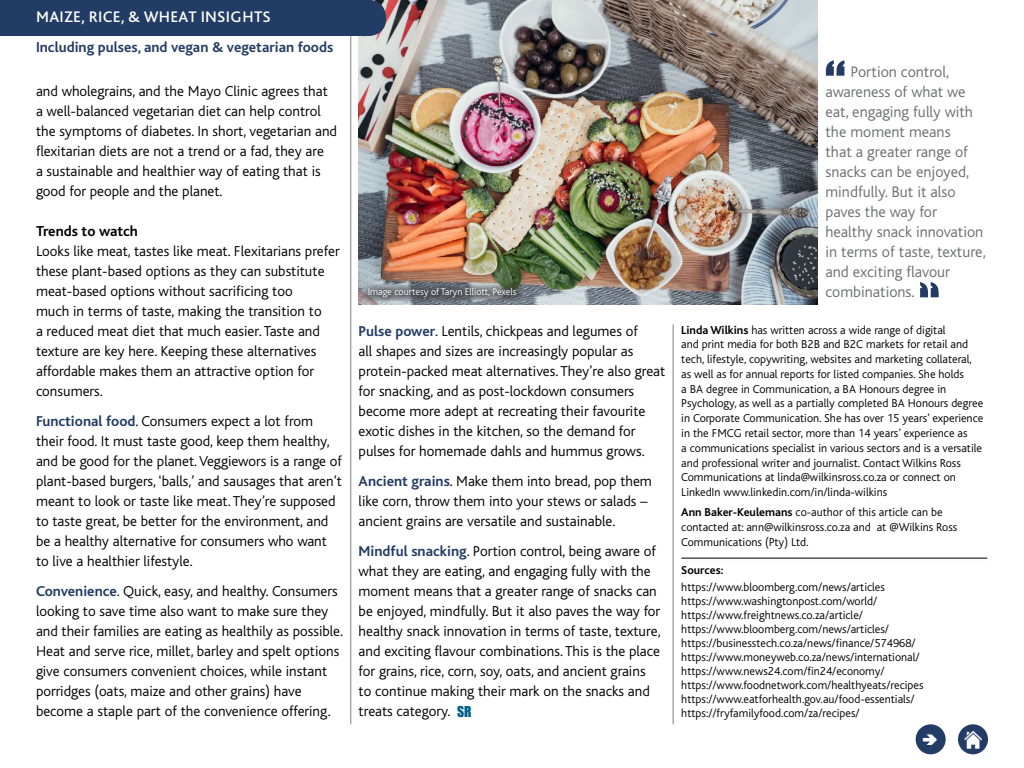
<style>
.page{position:relative;width:1024px;height:768px;background:#fff}
.page>*{position:absolute;margin:0;border:0;box-sizing:border-box;transform-origin:0 0}
.t1{font:60px "Impact";color:#233c65}
.t2{font:300 16px/20px "Bliss";color:#6d6e71}
.t3{font:500 16px "Bliss Pro";color:#fff}
.t4{font:300 15px/20px "Bliss";color:#000}
.t5{font:700 15px "Bliss";color:#233c65}
.t6{font:700 15px "Bliss";color:#000}
.t7{font:300 12px/14.8px "Bliss";color:#000}
.t8{font:700 12px "Bliss";color:#000}
.t9{font:300 10px "Bliss";color:#fff}
.s1{font-weight:700;color:#233c65}
.s2{font-weight:700}
</style>
<div class="page">
<div style="left:679px;top:554px;width:314px;height:12px;background:#000;opacity:.4"></div>
<hr style="left:681px;top:558px;width:306px;height:1px;background:#000">
<hr style="left:351px;top:0;width:1px;height:724px;background:#808285">
<hr style="left:673px;top:324px;width:1px;height:400px;background:#808285">
<div style="left:916px;top:724px;width:30px;height:30px;background:#233c65;border-radius:50%"></div>
<div style="left:958px;top:724px;width:30px;height:30px;background:#233c65;border-radius:50%"></div>
<img style="left:964px;top:730px;width:18px;height:18px">
<img style="left:359px;top:0;width:459px;height:304px">
<div style="left:0;top:0;width:386px;height:36px;background:#233c65"></div>
<svg style="left:365px;top:284px;width:158px;height:20px;background:#6d7479"></svg>
<p class="t3" style="left:36px;top:6px;width:62px">MAIZE, RICE</p>
<p class="t3" style="left:121px;top:6px;width:35px">, &amp; WHEAT</p>
<p class="t3" style="left:201px;top:6px;width:10px">INSIGHTS</p>
<p class="t5" style="left:36px;top:39px;width:299px">Including pulses, and vegan &amp; vegetarian foods</p>
<p class="t4" style="left:36px;top:81px;width:303px">and wholegrains, and the Mayo Clinic agrees that a well-balanced vegetarian diet can help control the symptoms of diabetes. In short, vegetarian and flexitarian diets are not a trend or a fad, they are<br>a sustainable and healthier way of eating that is good for people and the planet.</p>
<p class="t6" style="left:36px;top:223px;width:104px">Trends to watch</p>
<p class="t4" style="left:36px;top:241px;width:305px">Looks like meat, tastes like meat. Flexitarians prefer these plant-based options as they can substitute meat-based options without sacrificing too<br>much in terms of taste, making the transition to<br>a reduced meat diet that much easier. Taste and texture are key here. Keeping these alternatives affordable makes them an attractive option for consumers.</p>
<p class="t4" style="left:36px;top:411px;width:308px"><span class="s1">Functional food</span>. Consumers expect a lot from their food. It must taste good, keep them healthy, and be good for the planet. Veggiewors is a range of plant-based burgers, ‘balls,’ and sausages that aren’t meant to look or taste like meat. They’re supposed to taste great, be better for the environment, and be a healthy alternative for consumers who want to live a healthier lifestyle.</p>
<p class="t4" style="left:36px;top:581px;width:309px"><span class="s1">Convenience</span>. Quick, easy, and healthy. Consumers looking to save time also want to make sure they and their families are eating as healthily as possible.<br>Heat and serve rice, millet, barley and spelt options give consumers convenient choices, while instant porridges (oats, maize and other grains) have become a staple part of the convenience offering.</p>
<p class="t9" style="left:368px;top:286px;width:150px">Image courtesy of Taryn Elliott, Pexels</p>
<p class="t4" style="left:359px;top:321px;width:308px"><span class="s1">Pulse power</span>. Lentils, chickpeas and legumes of<br>all shapes and sizes are increasingly popular as protein-packed meat alternatives. They’re also great for snacking, and as post-lockdown consumers become more adept at recreating their favourite exotic dishes in the kitchen, so the demand for pulses for homemade dahls and hummus grows.</p>
<p class="t4" style="left:359px;top:471px;width:295px"><span class="s1">Ancient grains</span>. Make them into bread, pop them like corn, throw them into your stews or salads – ancient grains are versatile and sustainable.</p>
<p class="t4" style="left:359px;top:541px;width:303px"><span class="s1">Mindful snacking</span>. Portion control, being aware of what they are eating, and engaging fully with the moment means that a greater range of snacks can be enjoyed, mindfully. But it also paves the way for healthy snack innovation in terms of taste, texture, and exciting flavour combinations. This is the place for grains, rice, corn, soy, oats, and ancient grains to continue making their mark on the snacks and treats category. <sub>SR</sub></p>
<h1 class="t1" style="left:825px;top:38px;width:22px">“</h1>
<p class="t2" style="left:826px;top:62px;width:162px;text-indent:25px">Portion control, awareness of what we eat, engaging fully with the moment means<br>that a greater range of snacks can be enjoyed, mindfully. But it also paves the way for healthy snack innovation in terms of taste, texture, and exciting flavour combinations.</p>
<p class="t7" style="left:681px;top:322px;width:303px"><span class="s2">Linda Wilkins</span> has written across a wide range of digital<br>and print media for both B2B and B2C markets for retail and tech, lifestyle, copywriting, websites and marketing collateral, as well as for annual reports for listed companies. She holds<br>a BA degree in Communication, a BA Honours degree in Psychology, as well as a partially completed BA Honours degree in Corporate Communication. She has over 15 years’ experience in the FMCG retail sector, more than 14 years’ experience as<br>a communications specialist in various sectors and is a versatile and professional writer and journalist. Contact Wilkins Ross Communications at linda@wilkinsross.co.za or connect on LinkedIn www.linkedin.com/in/linda-wilkins</p>
<p class="t7" style="left:681px;top:505px;width:278px"><span class="s2">Ann Baker-Keulemans</span> co-author of this article can be contacted at: ann@wilkinsross.co.za and at @Wilkins Ross<br>Communications (Pty) Ltd.</p>
<p class="t8" style="left:681px;top:563px;width:44px">Sources:</p>
<p class="t7" style="left:681px;top:580px;width:244px;line-height:14px">https://www.bloomberg.com/news/articles https://www.washingtonpost.com/world/ https://www.freightnews.co.za/article/ https://www.bloomberg.com/news/articles/ https://businesstech.co.za/news/finance/574968/ https://www.moneyweb.co.za/news/international/ https://www.news24.com/fin24/economy/ https://www.foodnetwork.com/healthyeats/recipes https://www.eatforhealth.gov.au/food-essentials/ https://fryfamilyfood.com/za/recipes/</p>
</div>
